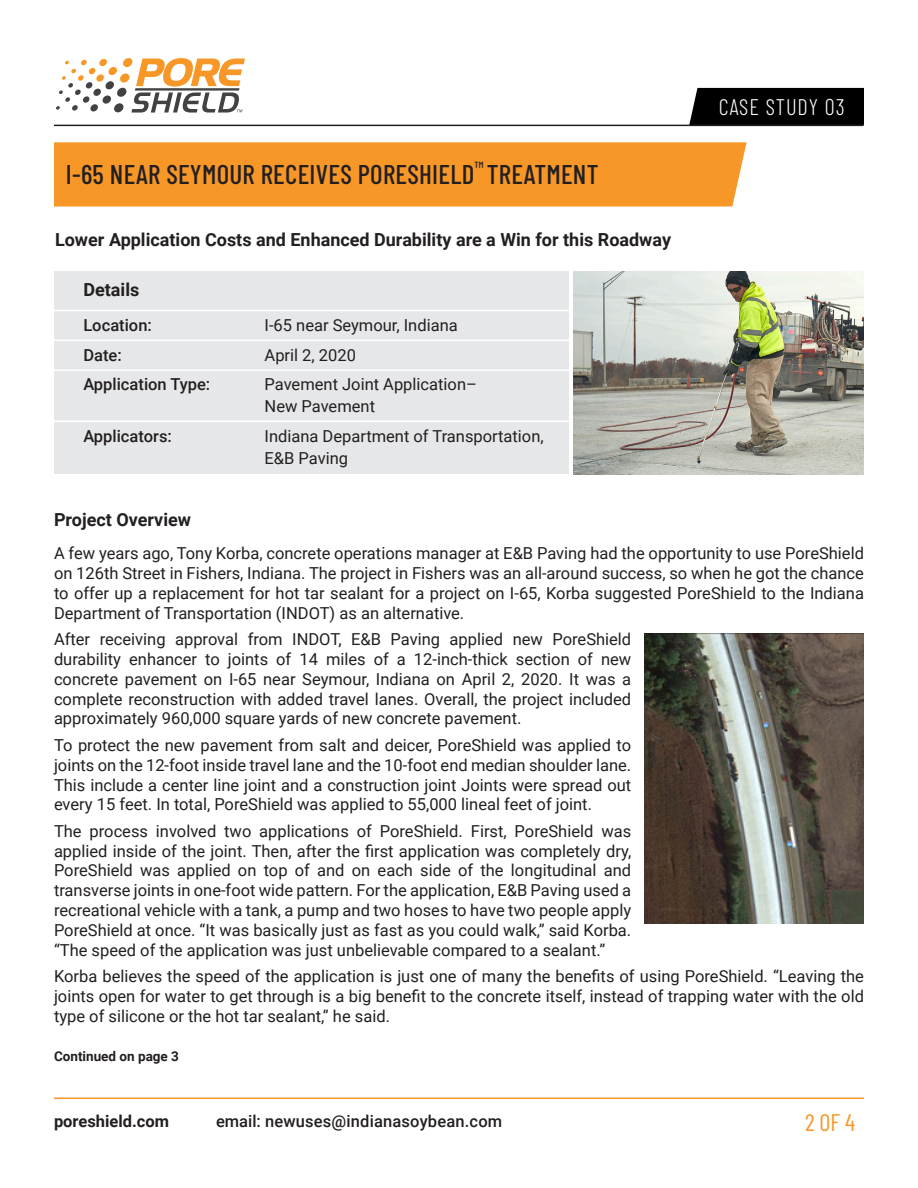
<style>
.page{position:relative;width:918px;height:1188px;background:#fff}
.page>*{position:absolute;margin:0;border:0;box-sizing:border-box;transform-origin:0 0}
.t1{font:500 27px "Barlow Condensed";letter-spacing:.01em;color:#231f20}
.t2{font:24px "Barlow Condensed";color:#f79728}
.t3{font:300 22.5px "Barlow Condensed";letter-spacing:.04em;color:#fff}
.t4{font:700 18px "Roboto";color:#231f20}
.t5{font:16.5px/19.8px "Roboto";color:#231f20;text-align:justify}
.t6{font:500 16.5px "Roboto";color:#231f20}
.t7{font:700 16.5px "Roboto";color:#231f20}
.t8{font:700 13.5px "Roboto";color:#231f20}
</style>
<div class="page">
<hr style="left:54px;top:1098px;width:810px;height:1px;background:#f79728">
<div style="left:54px;top:142px;width:693px;height:65px;background:#f79728"></div>
<div style="left:55px;top:272px;width:514px;height:202px;background:#e6e7e9"></div>
<div style="left:689px;top:88px;width:175px;height:37px;background:#000"></div>
<div style="left:89px;top:68px;width:7px;height:6px;background:#f79727;border-radius:3px"></div>
<div style="left:86px;top:82px;width:7px;height:6px;background:#424144;border-radius:3px"></div>
<svg style="left:83px;top:96px;width:7px;height:7px"></svg>
<div style="left:99px;top:59px;width:8px;height:7px;background:#f79727;border-radius:3px"></div>
<div style="left:96px;top:74px;width:8px;height:8px;background:#f79727;border-radius:3px"></div>
<div style="left:93px;top:89px;width:8px;height:7px;background:#424144;border-radius:3px"></div>
<div style="left:90px;top:104px;width:8px;height:7px;background:#424144;border-radius:3px"></div>
<svg style="left:56px;top:60px;width:31px;height:51px"></svg>
<svg style="left:102px;top:58px;width:143px;height:55px"></svg>
<hr style="left:54px;top:125px;width:809px;height:1px;background:#231f20">
<img style="left:574px;top:272px;width:289px;height:202px">
<hr style="left:54px;top:310px;width:515px;height:1px;background:#fff">
<hr style="left:54px;top:340px;width:515px;height:1px;background:#fff">
<hr style="left:54px;top:369px;width:515px;height:2px;background:#fff">
<hr style="left:54px;top:420px;width:515px;height:2px;background:#fff">
<img style="left:645px;top:633px;width:219px;height:291px">
<p class="t1" style="left:66px;top:155px;width:534px">I-65 NEAR SEYMOUR RECEIVES PORESHIELD<sup>™</sup> TREATMENT</p>
<p class="t4" style="left:55px;top:227px;width:618px">Lower Application Costs and Enhanced Durability are a Win for this Roadway</p>
<p class="t4" style="left:83px;top:277px;width:57px">Details</p>
<p class="t6" style="left:83px;top:314px;width:70px">Location:</p>
<p class="t6" style="left:83px;top:343px;width:40px">Date:</p>
<p class="t6" style="left:83px;top:373px;width:128px">Application Type:</p>
<p class="t6" style="left:83px;top:424px;width:90px">Applicators:</p>
<p class="t5" style="left:265px;top:315px;width:195px">I-65 near Seymour, Indiana</p>
<p class="t5" style="left:265px;top:344px;width:93px">April 2, 2020</p>
<p class="t5" style="left:265px;top:372px;width:214px;line-height:22.5px">Pavement Joint Application–<br>New Pavement</p>
<p class="t5" style="left:265px;top:424px;width:281px;line-height:22.5px">Indiana Department of Transportation,<br>E&amp;B Paving</p>
<p class="t3" style="left:719px;top:91px;width:128px">CASE STUDY 03</p>
<p class="t4" style="left:54px;top:507px;width:139px">Project Overview</p>
<p class="t5" style="left:54px;top:543px;width:812px">A few years ago, Tony Korba, concrete operations manager at E&amp;B Paving had the opportunity to use PoreShield on 126th Street in Fishers, Indiana. The project in Fishers was an all-around success, so when he got the chance to offer up a replacement for hot tar sealant for a project on I-65, Korba suggested PoreShield to the Indiana Department of Transportation (INDOT) as an alternative.</p>
<p class="t5" style="left:54px;top:629px;width:579px">After receiving approval from INDOT, E&amp;B Paving applied new PoreShield durability enhancer to joints of 14 miles of a 12-inch-thick section of new concrete pavement on I-65 near Seymour, Indiana on April 2, 2020. It was a complete reconstruction with added travel lanes. Overall, the project included approximately 960,000 square yards of new concrete pavement.</p>
<p class="t5" style="left:54px;top:735px;width:579px">To protect the new pavement from salt and deicer, PoreShield was applied to joints on the 12-foot inside travel lane and the 10-foot end median shoulder lane.<br>This include a center line joint and a construction joint Joints were spread out every 15 feet. In total, PoreShield was applied to 55,000 lineal feet of joint.</p>
<p class="t5" style="left:54px;top:820px;width:579px">The process involved two applications of PoreShield. First, PoreShield was applied inside of the joint. Then, after the first application was completely dry, PoreShield was applied on top of and on each side of the longitudinal and transverse joints in one-foot wide pattern. For the application, E&amp;B Paving used a recreational vehicle with a tank, a pump and two hoses to have two people apply PoreShield at once. “It was basically just as fast as you could walk,” said Korba. “The speed of the application was just unbelievable compared to a sealant.”</p>
<p class="t5" style="left:54px;top:966px;width:812px">Korba believes the speed of the application is just one of many the benefits of using PoreShield. “Leaving the joints open for water to get through is a big benefit to the concrete itself, instead of trapping water with the old type of silicone or the hot tar sealant,” he said.</p>
<p class="t8" style="left:54px;top:1047px;width:127px">Continued on page 3</p>
<p class="t7" style="left:54px;top:1109px;width:117px">poreshield.com</p>
<p class="t6" style="left:216px;top:1109px;width:288px">email: newuses@indianasoybean.com</p>
<h2 class="t2" style="left:805px;top:1105px;width:51px">2 OF 4</h2>
</div>
